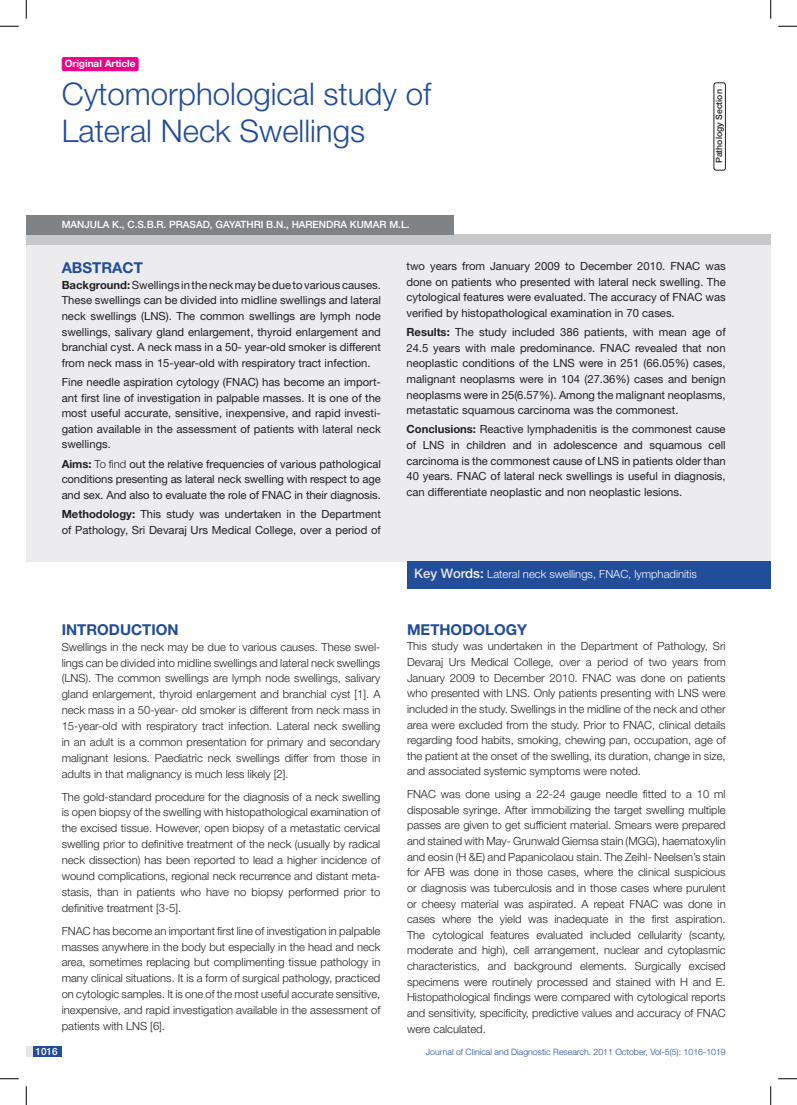
<style>
.page{position:relative;width:797px;height:1105px;background:#fff}
.page>*{position:absolute;margin:0;border:0;box-sizing:border-box;transform-origin:0 0}
.t1{font:300 31.25px/37.5px "Helvetica Neue";color:#214c99}
.t2{font:700 15px "Helvetica Neue";color:#214c99}
.t3{font:300 11.25px/15.6px "Helvetica Neue";color:#231f20;text-align:justify}
.t4{font:11.25px/15.6px "Helvetica Neue";color:#231f20;text-align:justify}
.t5{font:300 11.25px "Helvetica Neue";color:#fff}
.t6{font:500 10px "Helvetica Neue";color:#fff}
.t7{font:700 10px "Helvetica Neue";color:#fff}
.t8{font:300 8.75px "Helvetica Neue";color:#214c99}
.t9{font:500 8.75px "Helvetica Neue";color:#231f20}
.s1{color:#214d9a}
.s2{font-weight:700}
.s3{font-weight:300}
.s4{font-weight:500;font-size:13.12px;color:#e6e7e9}
.s5{font-weight:500;font-size:13.12px}
</style>
<div class="page">
<div style="left:26px;top:1046px;width:36px;height:11px;background:#e6e7e9"></div>
<div style="left:33px;top:1046px;width:29px;height:11px;background:#214c99"></div>
<div style="left:27px;top:235px;width:744px;height:326px;background:#ececee"></div>
<div style="left:27px;top:234px;width:744px;height:10px;background:#c7c8ca"></div>
<div style="left:407px;top:561px;width:363px;height:28px;background:#214d9a"></div>
<div style="left:27px;top:215px;width:427px;height:19px;background:#808385"></div>
<div style="left:713px;top:82px;width:12px;height:88px;border:1px solid #231f20;border-radius:2px"></div>
<div style="left:62px;top:57px;width:77px;height:14px;background:#ed028c;border-radius:2px"></div>
<svg style="left:0;top:25px;width:19px;height:2px"></svg>
<svg style="left:778px;top:25px;width:19px;height:2px"></svg>
<svg style="left:0;top:1078px;width:19px;height:1px"></svg>
<svg style="left:778px;top:1078px;width:19px;height:1px"></svg>
<svg style="left:25px;top:0;width:2px;height:19px"></svg>
<svg style="left:25px;top:1086px;width:2px;height:19px"></svg>
<svg style="left:770px;top:0;width:1px;height:19px"></svg>
<svg style="left:770px;top:1086px;width:1px;height:19px"></svg>
<p class="t7" style="left:65px;top:57px;width:72px">Original Article</p>
<h1 class="t1" style="left:62px;top:74px;width:371px">Cytomorphological study of<br>Lateral Neck Swellings</h1>
<p class="t6" style="left:62px;top:219px;width:349px">MANJULA K., C.S.B.R. PRASAD, GAYATHRI B.N., HARENDRA KUMAR M.L.</p>
<p class="t9" style="left:714px;top:163px;width:75px;rotate:-90deg">PATHOLOGY SECTION</p>
<h2 class="t2" style="left:62px;top:258px;width:83px">ABST<span class="s1">RAC</span>T</h2>
<p class="t4" style="left:62px;top:277px;width:321px"><span class="s2">Background:</span> Swellings in the neck may be due to various causes.<br>These swellings can be divided into midline swellings and lateral neck swellings (LNS). The common swellings are lymph node swellings, salivary gland enlargement, thyroid enlargement and branchial cyst. A neck mass in a 50- year-old smoker is different from neck mass in 15-year-old with respiratory tract infection.</p>
<p class="t4" style="left:62px;top:374px;width:321px">Fine needle aspiration cytology (FNAC) has become an import&shy;ant first line of investigation in palpable masses. It is one of the most useful accurate, sensitive, inexpensive, and rapid investi&shy;gation available in the assessment of patients with lateral neck swellings.</p>
<p class="t4" style="left:62px;top:456px;width:321px"><span class="s2">Aims:</span> <span class="s3">To find</span> out the relative frequencies of various pathological conditions presenting as lateral neck swelling with respect to age and sex. And also to evaluate the role of FNAC in their diagnosis.</p>
<p class="t4" style="left:62px;top:506px;width:321px"><span class="s2">Methodology:</span> This study was undertaken in the Department of Pathology, Sri Devaraj Urs Medical College, over a period of</p>
<h2 class="t2" style="left:62px;top:620px;width:118px">Introduction</h2>
<p class="t3" style="left:62px;top:638px;width:320px;text-align:left">Swellings in the neck may be due to various causes. These swel&shy;lings can be divided into midline swellings and lateral neck swellings (LNS). The common swellings are lymph node swellings, salivary gland enlargement, thyroid enlargement and branchial cyst [1]. A neck mass in a 50-year- old smoker is different from neck mass in 15-year-old with respiratory tract infection. Lateral neck swelling in an adult is a common presentation for primary and secondary malignant lesions. Paediatric neck swellings differ from those in adults in that malignancy is much less likely [2].</p>
<p class="t3" style="left:62px;top:788px;width:320px;text-align:left">The gold-standard procedure for the diagnosis of a neck swelling is open biopsy of the swelling with histopathological examination of the excised tissue. However, open biopsy of a metastatic cervical swelling prior to definitive treatment of the neck (usually by radical neck dissection) has been reported to lead a higher incidence of wound complications, regional neck recurrence and distant meta&shy;stasis, than in patients who have no biopsy performed prior to definitive treatment [3-5].</p>
<p class="t3" style="left:62px;top:922px;width:320px">FNAC has become an important first line of investigation in palpable masses anywhere in the body but especially in the head and neck area, sometimes replacing but complimenting tissue pathology in many clinical situations. It is a form of surgical pathology, practiced on cytologic samples. It is one of the most useful accurate sensitive, inexpensive, and rapid investigation available in the assessment of patients with LNS [6].</p>
<p class="t4" style="left:406px;top:258px;width:321px">two years from January 2009 to December 2010. FNAC was done on patients who presented with lateral neck swelling. The cytological features were evaluated. The accuracy of FNAC was verified by histopathological examination in 70 cases.</p>
<p class="t4" style="left:406px;top:324px;width:321px"><span class="s2">Results:</span> The study included 386 patients, with mean age of 24.5 years with male predominance. FNAC revealed that non neoplastic conditions of the LNS were in 251 (66.05%) cases, malignant neoplasms were in 104 (27.36%) cases and benign neoplasms were in 25(6.57%). Among the malignant neoplasms, metastatic squamous carcinoma was the commonest.</p>
<p class="t4" style="left:406px;top:421px;width:321px"><span class="s2">Conclusions:</span> Reactive lymphadenitis is the commonest cause of LNS in children and in adolescence and squamous cell carcinoma is the commonest cause of LNS in patients older than 40 years. FNAC of lateral neck swellings is useful in diagnosis, can differentiate neoplastic and non neoplastic lesions.</p>
<p class="t5" style="left:414px;top:567px;width:284px"><span class="s4">KEY WOR</span><span class="s5">DS:</span> Lateral neck swellings, FNAC, lymphadinitis</p>
<h2 class="t2" style="left:407px;top:620px;width:56px">METHODO</h2>
<h2 class="t2" style="left:485px;top:620px;width:43px">LOGY</h2>
<p class="t3" style="left:407px;top:638px;width:320px">This study was undertaken in the Department of Pathology, Sri Devaraj Urs Medical College, over a period of two years from January 2009 to December 2010. FNAC was done on patients who presented with LNS. Only patients presenting with LNS were included in the study. Swellings in the midline of the neck and other area were excluded from the study. Prior to FNAC, clinical details regarding food habits, smoking, chewing pan, occupation, age of the patient at the onset of the swelling, its duration, change in size, and associated systemic symptoms were noted.</p>
<p class="t3" style="left:407px;top:786px;width:320px">FNAC was done using a 22-24 gauge needle fitted to a 10 ml disposable syringe. After immobilizing the target swelling multiple passes are given to get sufficient material. Smears were prepared and stained with May- Grunwald Giemsa stain (MGG), haematoxylin and eosin (H &amp;E) and Papanicolaou stain. The Zeihl- Neelsen’s stain for AFB was done in those cases, where the clinical suspicious or diagnosis was tuberculosis and in those cases where purulent or cheesy material was aspirated. A repeat FNAC was done in cases where the yield was inadequate in the first aspiration.<br>The cytological features evaluated included cellularity (scanty, moderate and high), cell arrangement, nuclear and cytoplasmic characteristics, and background elements. Surgically excised specimens were routinely processed and stained with H and E.<br>Histopathological findings were compared with cytological reports and sensitivity, specificity, predictive values and accuracy of FNAC were calculated.</p>
<p class="t6" style="left:35px;top:1045px;width:24px">1016</p>
<p class="t8" style="left:426px;top:1047px;width:301px">Journal of Clinical and Diagnostic Research. 2011 October, Vol-5(5): 1016-1019</p>
</div>
